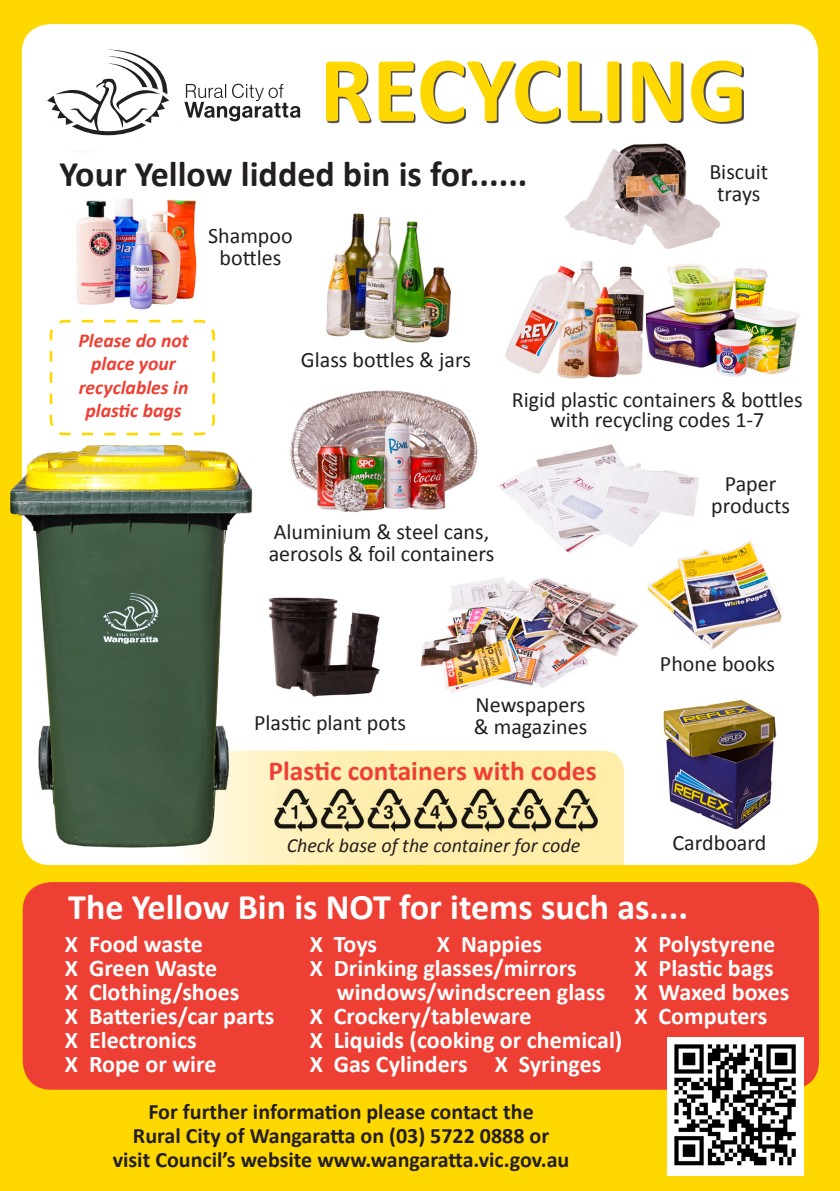
<style>
.page{position:relative;width:840px;height:1191px;background:#fff}
.page>*{position:absolute;margin:0;border:0;box-sizing:border-box;transform-origin:0 0}
.t1{font:700 93.8px "Calibri";color:#ffd801}
.t2{font:700 36px "Calibri";color:#fff}
.t3{font:700 36px "Calibri";color:#231f20}
.t4{font:700 27.4px "Calibri";color:#ee3f34}
.t5{font:700 24px/24px "Calibri";color:#fff}
.t6{font:22px/22px "Calibri";color:#231f20;text-align:center}
.t7{font:700 22px/24px "Calibri";color:#231f20;text-align:center}
.t8{font:italic 20px "Calibri";color:#231f20}
.t9{font:italic 700 19.6px/23.2px "Calibri";color:#ee3f34;text-align:center}
</style>
<div class="page">
<div style="left:0;top:0;width:839px;height:1191px;background:#ffd801"></div>
<div style="left:22px;top:24px;width:795px;height:841px;background:#fff;border-radius:28px"></div>
<img style="left:298px;top:390px;width:180px;height:123px">
<div style="left:327px;top:63px;width:416px;height:61px;background:#231f20;opacity:.81"></div>
<img style="left:646px;top:264px;width:154px;height:113px">
<img style="left:505px;top:261px;width:139px;height:118px">
<img style="left:420px;top:577px;width:219px;height:115px">
<img style="left:498px;top:444px;width:201px;height:110px">
<img style="left:663px;top:700px;width:114px;height:130px">
<svg style="left:298px;top:750px;width:325px;height:115px;background:#feeead"></svg>
<div style="left:23px;top:882px;width:795px;height:207px;background:#ee3f34;border-radius:28px"></div>
<img style="left:667px;top:1037px;width:136px;height:138px">
<img style="left:639px;top:534px;width:143px;height:115px">
<img style="left:326px;top:213px;width:125px;height:130px">
<img style="left:76px;top:198px;width:121px;height:112px">
<img style="left:298px;top:597px;width:83px;height:100px">
<img style="left:298px;top:786px;width:168px;height:47px">
<img style="left:460px;top:787px;width:137px;height:46px">
<svg style="left:49px;top:319px;width:166px;height:86px"></svg>
<img style="left:10px;top:407px;width:288px;height:552px">
<img style="left:564px;top:143px;width:156px;height:106px">
<svg style="left:47px;top:49px;width:253px;height:87px"></svg>
<p class="t1" style="left:319px;top:32px;width:429px">RECYCLING</p>
<p class="t3" style="left:59px;top:151px;width:469px">Your Yellow lidded bin is for......</p>
<p class="t6" style="left:208px;top:225px;width:86px">Shampoo bottles</p>
<p class="t6" style="left:709px;top:161px;width:60px">Biscuit trays</p>
<p class="t9" style="left:78px;top:329px;width:112px">Please do not place your recyclables in plastic bags</p>
<p class="t6" style="left:301px;top:349px;width:172px">Glass bottles &amp; jars</p>
<p class="t6" style="left:268px;top:521px;width:227px;text-align:left">Aluminium &amp; steel cans, aerosols &amp; foil containers</p>
<p class="t6" style="left:511px;top:389px;width:292px;line-height:20px">Rigid plastic containers &amp; bottles with recycling codes 1-7</p>
<p class="t6" style="left:710px;top:473px;width:80px">Paper products</p>
<p class="t6" style="left:659px;top:653px;width:117px">Phone books</p>
<p class="t6" style="left:254px;top:712px;width:153px">Plastic plant pots</p>
<p class="t6" style="left:473px;top:693px;width:115px;text-align:left">Newspapers &amp; magazines</p>
<p class="t4" style="left:268px;top:753px;width:329px">Plastic containers with codes</p>
<p class="t8" style="left:286px;top:832px;width:295px">Check base of the container for code</p>
<p class="t6" style="left:672px;top:832px;width:95px">Cardboard</p>
<p class="t2" style="left:68px;top:885px;width:621px">The Yellow Bin is NOT for items such as....</p>
<p class="t5" style="left:65px;top:931px;width:211px">X Food waste<br>X Green Waste<br>X Clothing/shoes<br>X Batteries/car parts<br>X Electronics<br>X Rope or wire</p>
<p class="t5" style="left:634px;top:931px;width:156px">X Polystyrene<br>X Plastic bags<br>X Waxed boxes<br>X Computers</p>
<p class="t5" style="left:309px;top:931px;width:69px">X Toys</p>
<p class="t5" style="left:436px;top:931px;width:107px">X Nappies</p>
<p class="t5" style="left:309px;top:955px;width:268px">X Drinking glasses/mirrors</p>
<p class="t5" style="left:336px;top:979px;width:270px">windows/windscreen glass</p>
<p class="t5" style="left:309px;top:1003px;width:223px">X Crockery/tableware</p>
<p class="t5" style="left:309px;top:1027px;width:314px">X Liquids (cooking or chemical)</p>
<p class="t5" style="left:309px;top:1051px;width:293px">X Gas Cylinders X Syringes</p>
<p class="t7" style="left:113px;top:1098px;width:458px">For further information please contact the<br>Rural City of Wangaratta on (03) 5722 0888 or visit Council’s website www.wangaratta.vic.gov.au</p>
</div>
